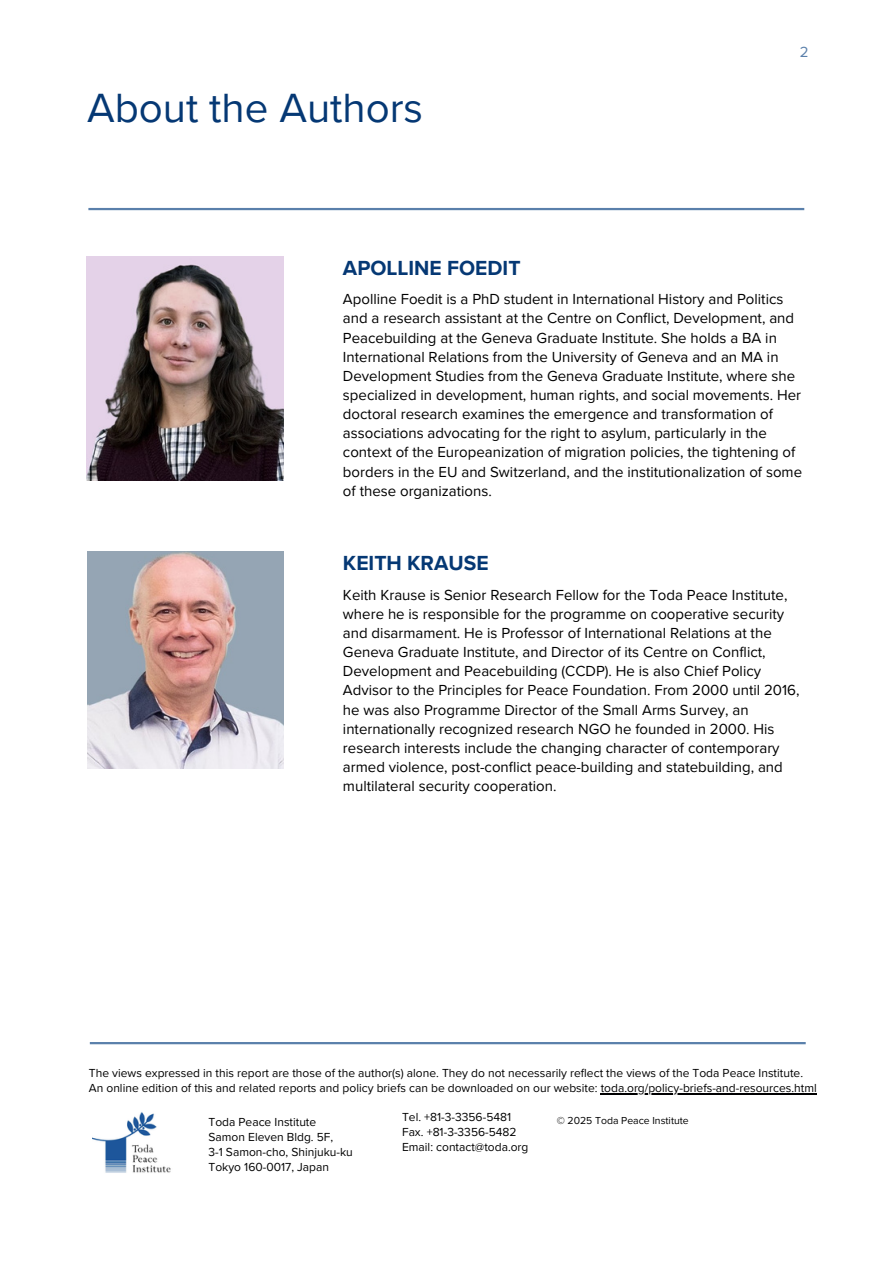
<style>
.page{position:relative;width:894px;height:1264px;background:#fff}
.page>*{position:absolute;margin:0;border:0;box-sizing:border-box;transform-origin:0 0}
.t1{font:42px "Proxima Nova";color:#053874}
.t2{font:700 21px "Proxima Nova";color:#053874}
.t3{font:15px/19.2px "Proxima Nova";color:#000}
.t4{font:15px "Proxima Nova";color:#5a80ab}
.t5{font:12px/15px "Proxima Nova";color:#000001}
.t6{font:10.5px "Proxima Nova";color:#000001}
</style>
<div class="page">
<hr style="left:88px;top:208px;width:716px;height:2px;background:#5a80ab">
<hr style="left:90px;top:1042px;width:715px;height:2px;background:#5a80ab">
<img style="left:87px;top:256px;width:197px;height:224px">
<img style="left:92px;top:1112px;width:79px;height:61px">
<img style="left:87px;top:551px;width:196px;height:217px">
<hr style="left:600px;top:1093px;width:216px;height:1px;background:#000001">
<p class="t1" style="left:87px;top:83px;width:337px">About the Authors</p>
<h1 class="t2" style="left:343px;top:255px;width:179px">APOLLINE FOEDIT</h1>
<h2 class="t4" style="left:799px;top:43px;width:10px">2</h2>
<h4 class="t3" style="left:343px;top:290px;width:460px">Apolline Foedit is a PhD student in International History and Politics and a research assistant at the Centre on Conflict, Development, and Peacebuilding at the Geneva Graduate Institute. She holds a BA in International Relations from the University of Geneva and an MA in Development Studies from the Geneva Graduate Institute, where she specialized in development, human rights, and social movements. Her doctoral research examines the emergence and transformation of associations advocating for the right to asylum, particularly in the context of the Europeanization of migration policies, the tightening of borders in the EU and Switzerland, and the institutionalization of some of these organizations.</h4>
<h3 class="t2" style="left:343px;top:550px;width:147px">KEITH KRAUSE</h3>
<p class="t3" style="left:343px;top:585px;width:458px">Keith Krause is Senior Research Fellow for the Toda Peace Institute, where he is responsible for the programme on cooperative security and disarmament. He is Professor of International Relations at the Geneva Graduate Institute, and Director of its Centre on Conflict, Development and Peacebuilding (CCDP). He is also Chief Policy Advisor to the Principles for Peace Foundation. From 2000 until 2016, he was also Programme Director of the Small Arms Survey, an internationally recognized research NGO he founded in 2000. His research interests include the changing character of contemporary armed violence, post-conflict peace-building and statebuilding, and multilateral security cooperation.</p>
<p class="t5" style="left:89px;top:1065px;width:729px">The views expressed in this report are those of the author(s) alone. They do not necessarily reflect the views of the Toda Peace Institute.<br>An online edition of this and related reports and policy briefs can be downloaded on our website: toda.org/policy-briefs-and-resources.html</p>
<h2 class="t5" style="left:208px;top:1114px;width:109px">Toda Peace Institute</h2>
<p class="t6" style="left:556px;top:1114px;width:133px">© 2025 Toda Peace Institute</p>
<h2 class="t5" style="left:208px;top:1129px;width:146px">Samon Eleven Bldg. 5F,<br>3-1 Samon-cho, Shinjuku-ku<br>Tokyo 160-0017, Japan</h2>
<h3 class="t5" style="left:402px;top:1109px;width:128px">Tel. +81-3-3356-5481<br>Fax. +81-3-3356-5482<br>Email: contact@toda.org</h3>
</div>
